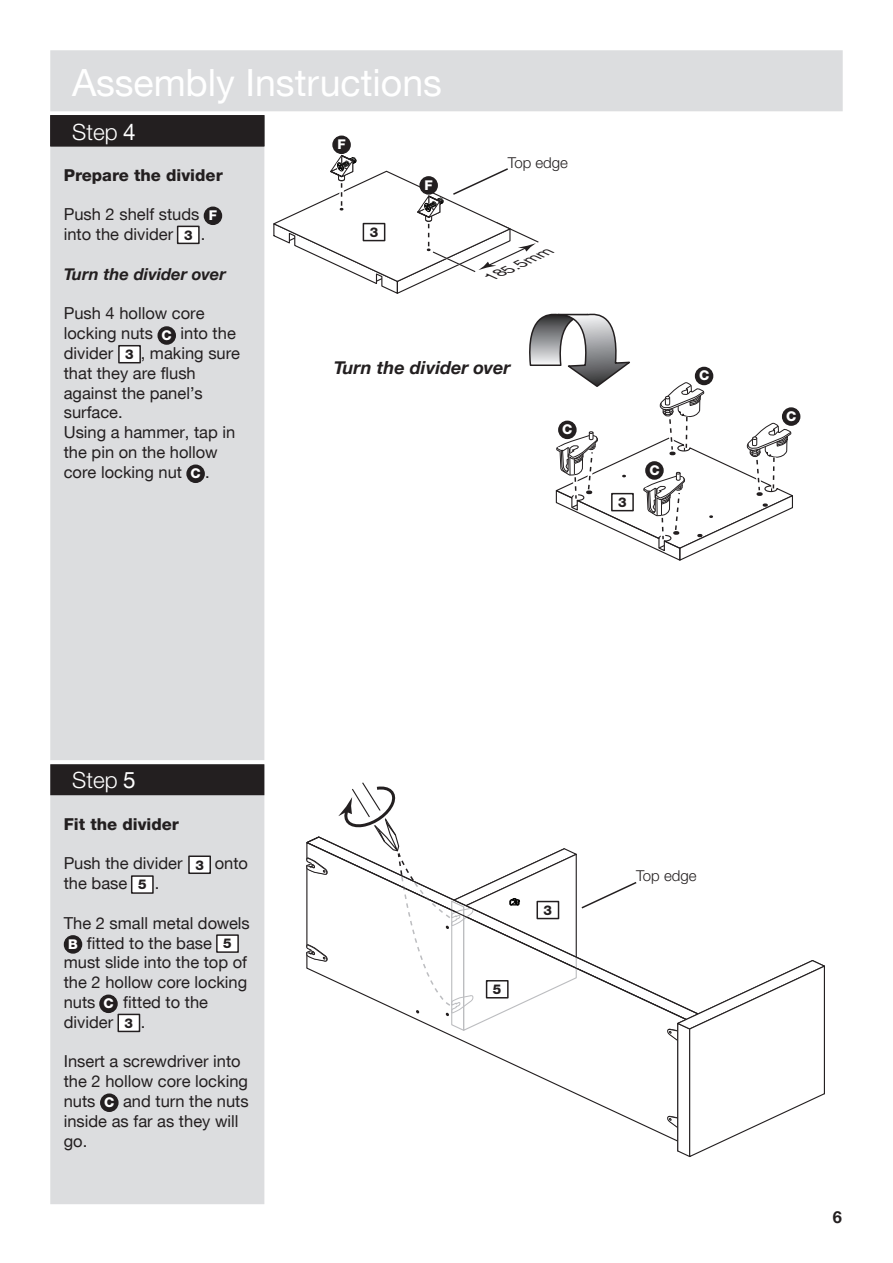
<style>
.page{position:relative;width:893px;height:1263px;background:#fff}
.page>*{position:absolute;margin:0;border:0;box-sizing:border-box;transform-origin:0 0}
.t1{font:37.5px "Helvetica Neue CE";color:#fff}
.t2{font:300 22.5px "Helvetica Neue CE";color:#fff}
.t3{font:italic 700 18px "Helvetica Neue CE";color:#231f20}
.t4{font:16.5px/19.8px "Helvetica Neue CE";color:#231f20}
.t5{font:800 16.5px "Helvetica Neue CE";color:#231f20}
.t6{font:italic 700 16.5px "Helvetica Neue CE";color:#231f20}
.t7{font:700 16.5px "Helvetica Neue CE";color:#231f20}
.t8{font:300 15px "Helvetica Neue CE";color:#231f20}
.t9{font:800 13.5px "Helvetica Neue CE";color:#fff}
.t10{font:800 13.5px "Helvetica Neue CE";color:#231f20}
.t11{font:italic 12.75px "Helvetica Neue CE";color:#231f20;scale:1.31 1}
.s1{font-weight:400}
</style>
<div class="page">
<div style="left:51px;top:51px;width:791px;height:60px;background:#dcdddf"></div>
<div style="left:50px;top:50px;width:793px;height:61px;border:2px solid #dcdddf"></div>
<div style="left:51px;top:146px;width:213px;height:1057px;background:#dcdddf"></div>
<div style="left:50px;top:145px;width:214px;height:1059px;border:2px solid #dcdddf"></div>
<div style="left:51px;top:116px;width:213px;height:30px;background:#231f20"></div>
<div style="left:50px;top:115px;width:214px;height:31px;border:2px solid #231f20"></div>
<svg style="left:50px;top:760px;width:215px;height:5px"></svg>
<div style="left:51px;top:765px;width:213px;height:29px;background:#231f20"></div>
<div style="left:50px;top:764px;width:214px;height:31px;border:2px solid #231f20"></div>
<div style="left:158px;top:327px;width:17px;height:17px;background:#231f20;border-radius:50%"></div>
<div style="left:157px;top:326px;width:19px;height:19px;border:2px solid #231f20;border-radius:50%"></div>
<div style="left:187px;top:465px;width:17px;height:17px;background:#231f20;border-radius:50%"></div>
<div style="left:186px;top:464px;width:19px;height:19px;border:2px solid #231f20;border-radius:50%"></div>
<div style="left:119px;top:346px;width:21px;height:17px;background:#fff"></div>
<div style="left:118px;top:345px;width:23px;height:18px;border:2px solid #231f20"></div>
<div style="left:204px;top:207px;width:17px;height:17px;background:#231f20;border-radius:50%"></div>
<div style="left:204px;top:207px;width:18px;height:18px;border:2px solid #231f20;border-radius:50%"></div>
<div style="left:178px;top:226px;width:21px;height:17px;background:#fff"></div>
<div style="left:177px;top:226px;width:23px;height:18px;border:2px solid #231f20"></div>
<div style="left:783px;top:408px;width:17px;height:17px;background:#231f20;border-radius:50%"></div>
<div style="left:782px;top:407px;width:18px;height:19px;border:2px solid #231f20;border-radius:50%"></div>
<svg style="left:529px;top:313px;width:266px;height:248px"></svg>
<svg style="left:442px;top:1029px;width:226px;height:108px"></svg>
<div style="left:189px;top:856px;width:21px;height:17px;background:#fff"></div>
<div style="left:188px;top:855px;width:23px;height:19px;border:2px solid #231f20"></div>
<div style="left:132px;top:876px;width:21px;height:17px;background:#fff"></div>
<div style="left:131px;top:875px;width:23px;height:19px;border:2px solid #231f20"></div>
<div style="left:65px;top:936px;width:17px;height:17px;background:#231f20;border-radius:50%"></div>
<div style="left:64px;top:935px;width:18px;height:19px;border:2px solid #231f20;border-radius:50%"></div>
<div style="left:118px;top:1014px;width:22px;height:17px;background:#fff"></div>
<div style="left:117px;top:1014px;width:23px;height:18px;border:2px solid #231f20"></div>
<div style="left:100px;top:995px;width:17px;height:17px;background:#231f20;border-radius:50%"></div>
<div style="left:99px;top:994px;width:19px;height:19px;border:2px solid #231f20;border-radius:50%"></div>
<div style="left:217px;top:935px;width:21px;height:17px;background:#fff"></div>
<div style="left:216px;top:934px;width:23px;height:19px;border:2px solid #231f20"></div>
<div style="left:101px;top:1094px;width:17px;height:17px;background:#231f20;border-radius:50%"></div>
<div style="left:100px;top:1093px;width:19px;height:19px;border:2px solid #231f20;border-radius:50%"></div>
<svg style="left:338px;top:782px;width:304px;height:250px"></svg>
<svg style="left:306px;top:836px;width:362px;height:185px"></svg>
<svg style="left:668px;top:960px;width:157px;height:197px"></svg>
<div style="left:333px;top:136px;width:17px;height:17px;background:#231f20;border-radius:50%"></div>
<div style="left:332px;top:136px;width:19px;height:18px;border:2px solid #231f20;border-radius:50%"></div>
<svg style="left:273px;top:153px;width:266px;height:141px"></svg>
<p class="t1" style="left:72px;top:60px;width:371px">Assembly Instructions</p>
<p class="t2" style="left:72px;top:118px;width:65px">Step <span class="s1">4</span></p>
<p class="t5" style="left:64px;top:165px;width:160px">Prepare the divider</p>
<p class="t4" style="left:64px;top:205px;width:137px">Push 2 shelf studs into the divider</p>
<p class="t4" style="left:201px;top:225px;width:6px">.</p>
<p class="t6" style="left:64px;top:264px;width:163px">Turn the divider over</p>
<p class="t4" style="left:64px;top:304px;width:142px">Push 4 hollow core locking nuts</p>
<p class="t9" style="left:209px;top:207px;width:10px">F</p>
<p class="t10" style="left:184px;top:227px;width:10px">3</p>
<p class="t4" style="left:181px;top:324px;width:57px">into the</p>
<p class="t9" style="left:162px;top:327px;width:12px">C</p>
<p class="t9" style="left:337px;top:136px;width:10px">F</p>
<p class="t10" style="left:370px;top:224px;width:10px">3</p>
<p class="t9" style="left:425px;top:177px;width:10px">F</p>
<p class="t8" style="left:508px;top:153px;width:62px">Top edge</p>
<p class="t11" style="left:487px;top:270px;width:55px;rotate:-25deg">185.5mm</p>
<p class="t4" style="left:64px;top:343px;width:178px;text-indent:77px">, making sure that they are flush against the panel’s surface.<br>Using a hammer, tap in the pin on the hollow core locking nut</p>
<p class="t4" style="left:64px;top:343px;width:51px">divider</p>
<p class="t10" style="left:125px;top:346px;width:10px">3</p>
<p class="t9" style="left:191px;top:465px;width:12px">C</p>
<p class="t4" style="left:205px;top:462px;width:6px">.</p>
<p class="t3" style="left:334px;top:357px;width:178px">Turn the divider over</p>
<p class="t9" style="left:562px;top:421px;width:12px">C</p>
<p class="t10" style="left:618px;top:494px;width:10px">3</p>
<p class="t9" style="left:649px;top:462px;width:12px">C</p>
<p class="t9" style="left:699px;top:367px;width:12px">C</p>
<p class="t9" style="left:786px;top:408px;width:12px">C</p>
<p class="t2" style="left:72px;top:767px;width:65px">Step <span class="s1">5</span></p>
<p class="t5" style="left:64px;top:814px;width:117px">Fit the divider</p>
<p class="t4" style="left:64px;top:854px;width:120px">Push the divider</p>
<p class="t4" style="left:215px;top:854px;width:35px">onto</p>
<p class="t4" style="left:64px;top:873px;width:65px">the base</p>
<p class="t4" style="left:155px;top:873px;width:6px">.</p>
<p class="t4" style="left:64px;top:913px;width:188px">The 2 small metal dowels . fitted to the base must slide into the top of the 2 hollow core locking nuts</p>
<p class="t10" style="left:195px;top:856px;width:10px">3</p>
<p class="t10" style="left:138px;top:876px;width:10px">5</p>
<p class="t10" style="left:223px;top:935px;width:10px">5</p>
<p class="t9" style="left:68px;top:936px;width:11px">B</p>
<p class="t4" style="left:64px;top:992px;width:146px;text-indent:59px">fitted to the divider . .</p>
<p class="t4" style="left:64px;top:1052px;width:186px">Insert a screwdriver into the 2 hollow core locking nuts</p>
<p class="t9" style="left:103px;top:995px;width:12px">C</p>
<p class="t10" style="left:125px;top:1015px;width:10px">3</p>
<p class="t4" style="left:64px;top:1091px;width:186px;text-indent:59px">and turn the nuts inside as far as they will go.</p>
<p class="t9" style="left:104px;top:1094px;width:12px">C</p>
<p class="t10" style="left:493px;top:981px;width:10px">5</p>
<p class="t10" style="left:544px;top:902px;width:10px">3</p>
<p class="t8" style="left:636px;top:867px;width:62px">Top edge</p>
<p class="t7" style="left:833px;top:1207px;width:11px">6</p>
</div>
